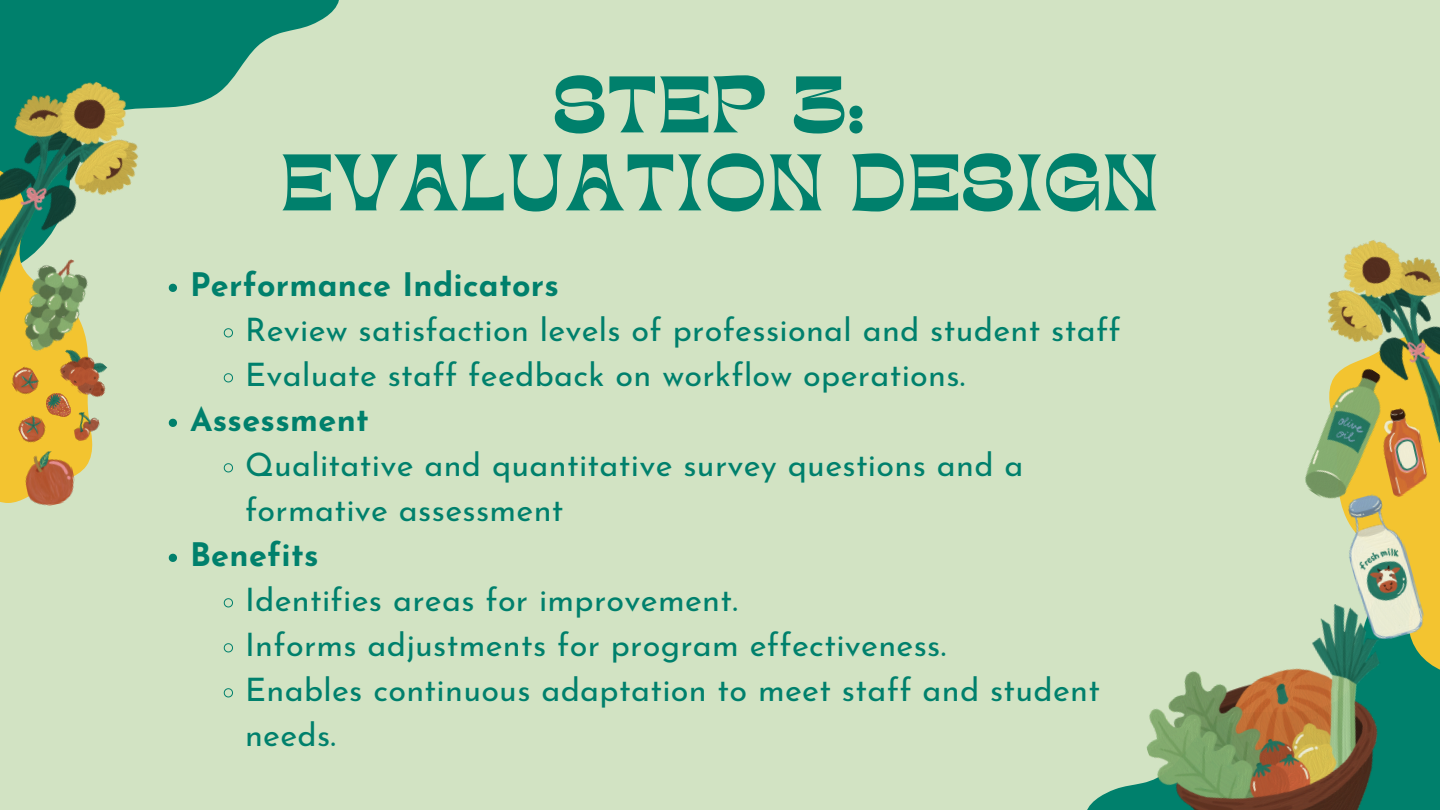
<style>
.page{position:relative;width:1440px;height:810px;background:#d2e3c3}
.page>*{position:absolute;margin:0;border:0;box-sizing:border-box;transform-origin:0 0}
.t1{font:56px/78px "TANKINDRED Display";letter-spacing:.03em;color:#00806c;text-align:center}
.t2{font:32.4px/45px "Josefin Sans";letter-spacing:.01em;color:#00806c}
.t3{font:700 32.4px "Josefin Sans";letter-spacing:.01em;color:#00806c}
</style>
<div class="page">
<svg style="left:0;top:0;width:339px;height:289px"></svg>
<svg style="left:0;top:326px;width:93px;height:177px;background:#efc740"></svg>
<svg style="left:1087px;top:702px;width:353px;height:108px"></svg>
<svg style="left:1428px;top:465px;width:12px;height:237px;background:#ddbe35"></svg>
<img style="left:1342px;top:498px;width:86px;height:97px">
<img style="left:1122px;top:595px;width:313px;height:215px">
<img style="left:0;top:58px;width:164px;height:268px">
<img style="left:12px;top:250px;width:84px;height:110px">
<img style="left:51px;top:339px;width:57px;height:66px">
<img style="left:20px;top:447px;width:59px;height:59px">
<img style="left:15px;top:412px;width:34px;height:34px">
<img style="left:8px;top:364px;width:34px;height:35px">
<img style="left:71px;top:410px;width:29px;height:32px">
<img style="left:47px;top:393px;width:24px;height:24px">
<img style="left:1327px;top:240px;width:113px;height:225px">
<img style="left:1305px;top:363px;width:105px;height:145px">
<img style="left:1375px;top:406px;width:58px;height:92px">
<svg style="left:169px;top:284px;width:8px;height:8px"></svg>
<svg style="left:223px;top:328px;width:10px;height:10px"></svg>
<svg style="left:223px;top:373px;width:10px;height:10px"></svg>
<svg style="left:169px;top:419px;width:8px;height:8px"></svg>
<svg style="left:223px;top:463px;width:10px;height:10px"></svg>
<svg style="left:169px;top:554px;width:8px;height:8px"></svg>
<svg style="left:223px;top:598px;width:10px;height:10px"></svg>
<svg style="left:223px;top:643px;width:10px;height:10px"></svg>
<svg style="left:223px;top:688px;width:10px;height:10px"></svg>
<p class="t1" style="left:281px;top:75px;width:880px">STEP 3:<br>EVALUATION DESIGN</p>
<p class="t3" style="left:190px;top:271px;width:371px">Performance Indicators</p>
<p class="t2" style="left:245px;top:310px;width:877px">Review satisfaction levels of professional and student staff</p>
<p class="t2" style="left:245px;top:355px;width:722px">Evaluate staff feedback on workflow operations.</p>
<p class="t3" style="left:190px;top:406px;width:180px">Assessment</p>
<p class="t2" style="left:245px;top:445px;width:780px">Qualitative and quantitative survey questions and a formative assessment</p>
<p class="t3" style="left:190px;top:541px;width:130px">Benefits</p>
<p class="t2" style="left:245px;top:580px;width:494px">Identifies areas for improvement.</p>
<p class="t2" style="left:245px;top:625px;width:703px">Informs adjustments for program effectiveness.</p>
<p class="t2" style="left:245px;top:670px;width:857px">Enables continuous adaptation to meet staff and student needs.</p>
</div>
